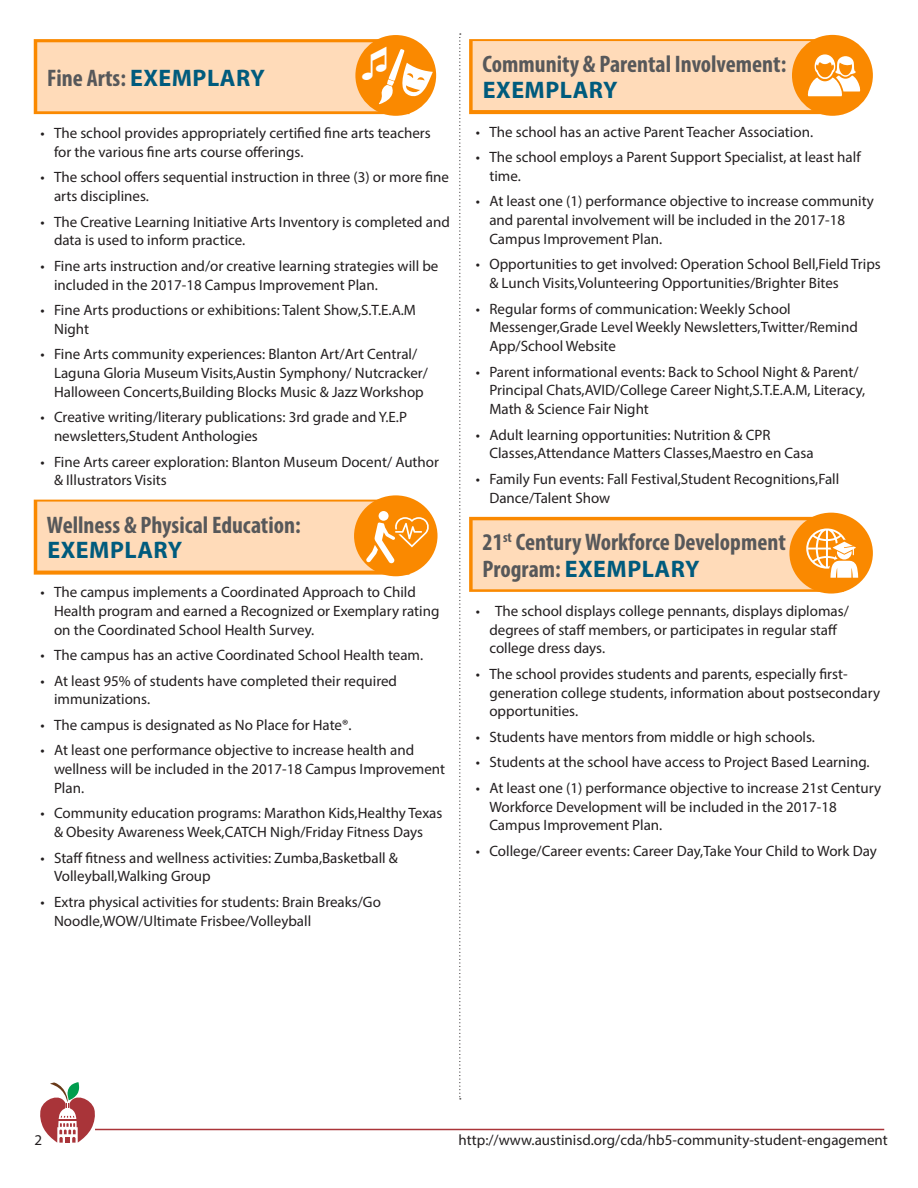
<style>
.page{position:relative;width:918px;height:1188px;background:#fff}
.page>*{position:absolute;margin:0;border:0;box-sizing:border-box;transform-origin:0 0}
.Subhead_Factor_w_2_l{font:700 condensed 24px/25.5px "Myriad Pro";color:#57585a}
.Subhead_Factor_w_one{font:700 condensed 24px "Myriad Pro";color:#57585a}
.t1{font:15px/18.8px "Myriad Pro";color:#231f20}
.s1{font-stretch:normal;color:#005b7d}
</style>
<div class="page">
<hr style="left:95px;top:1129px;width:789px;height:1px;background:#ab3439">
<svg style="left:40px;top:1082px;width:56px;height:61px"></svg>
<svg style="left:459px;top:33px;width:2px;height:1066px"></svg>
<svg style="left:34px;top:39px;width:347px;height:75px;background:#fa8e0c"></svg>
<div style="left:37px;top:42px;width:373px;height:69px;background:#ffdbb9"></div>
<div style="left:34px;top:500px;width:376px;height:75px;background:linear-gradient(to right,#fa8900,#fa8900)"></div>
<div style="left:37px;top:502px;width:373px;height:69px;background:#ffdbb9"></div>
<div style="left:355px;top:35px;width:81px;height:81px;background:#fa8900;border-radius:50%"></div>
<div style="left:354px;top:495px;width:84px;height:81px;background:#fa8900;border-radius:50%"></div>
<div style="left:379px;top:511px;width:10px;height:10px;background:#fff;border-radius:50%"></div>
<svg style="left:366px;top:517px;width:64px;height:46px"></svg>
<div style="left:469px;top:39px;width:375px;height:75px;background:#fa8900"></div>
<div style="left:473px;top:41px;width:371px;height:69px;background:#ffdbb9"></div>
<svg style="left:469px;top:517px;width:347px;height:75px;background:#fa9010"></svg>
<div style="left:473px;top:520px;width:371px;height:69px;background:#ffdbb9"></div>
<div style="left:792px;top:35px;width:81px;height:81px;background:#fa8900;border-radius:50%"></div>
<svg style="left:807px;top:54px;width:54px;height:42px"></svg>
<div style="left:789px;top:513px;width:84px;height:81px;background:#fa8900;border-radius:50%"></div>
<svg style="left:806px;top:528px;width:52px;height:50px"></svg>
<svg style="left:362px;top:47px;width:71px;height:57px"></svg>
<p class="Subhead_Factor_w_one" style="left:47px;top:63px;width:219px">Fine Arts: <span class="s1">EXEMPLARY</span></p>
<p class="t1" style="left:54px;top:123px;width:378px;text-indent:-14px">• The school provides appropriately certified fine arts teachers for the various fine arts course offerings.</p>
<p class="t1" style="left:54px;top:168px;width:397px;text-indent:-14px">• The school offers sequential instruction in three (3) or more fine arts disciplines.</p>
<p class="t1" style="left:54px;top:212px;width:397px;text-indent:-14px">• The Creative Learning Initiative Arts Inventory is completed and data is used to inform practice.</p>
<p class="t1" style="left:54px;top:256px;width:386px;text-indent:-14px">• Fine arts instruction and/or creative learning strategies will be included in the 2017-18 Campus Improvement Plan.</p>
<p class="t1" style="left:54px;top:300px;width:364px;text-indent:-14px">• Fine Arts productions or exhibitions: Talent Show,S.T.E.A.M<br>Night</p>
<p class="t1" style="left:54px;top:345px;width:375px;text-indent:-14px">• Fine Arts community experiences: Blanton Art/Art Central/<br>Laguna Gloria Museum Visits,Austin Symphony/ Nutcracker/<br>Halloween Concerts,Building Blocks Music &amp; Jazz Workshop</p>
<p class="t1" style="left:54px;top:408px;width:355px;text-indent:-14px">• Creative writing/literary publications: 3rd grade and Y.E.P newsletters,Student Anthologies</p>
<p class="t1" style="left:54px;top:452px;width:387px;text-indent:-14px">• Fine Arts career exploration: Blanton Museum Docent/ Author &amp; Illustrators Visits</p>
<p class="Subhead_Factor_w_2_l" style="left:47px;top:511px;width:255px">Wellness &amp; Physical Education:<br><span class="s1">EXEMPLARY</span></p>
<p class="t1" style="left:54px;top:582px;width:387px;text-indent:-14px">• The campus implements a Coordinated Approach to Child<br>Health program and earned a Recognized or Exemplary rating on the Coordinated School Health Survey.</p>
<p class="t1" style="left:40px;top:645px;width:384px">• The campus has an active Coordinated School Health team.</p>
<p class="t1" style="left:54px;top:671px;width:345px;text-indent:-14px">• At least 95% of students have completed their required immunizations.</p>
<p class="t1" style="left:40px;top:715px;width:312px">• The campus is designated as No Place for Hate®.</p>
<p class="t1" style="left:54px;top:741px;width:393px;text-indent:-14px">• At least one performance objective to increase health and wellness will be included in the 2017-18 Campus Improvement<br>Plan.</p>
<p class="t1" style="left:40px;top:804px;width:403px;text-align:center">• Community education programs: Marathon Kids,Healthy Texas &amp; Obesity Awareness Week,CATCH Nigh/Friday Fitness Days</p>
<p class="t1" style="left:54px;top:848px;width:346px;text-indent:-14px">• Staff fitness and wellness activities: Zumba,Basketball &amp;<br>Volleyball,Walking Group</p>
<p class="t1" style="left:54px;top:892px;width:328px;text-indent:-14px">• Extra physical activities for students: Brain Breaks/Go<br>Noodle,WOW/Ultimate Frisbee/Volleyball</p>
<p class="Subhead_Factor_w_2_l" style="left:483px;top:51px;width:305px">Community &amp; Parental Involvement:<br><span class="s1">EXEMPLARY</span></p>
<p class="t1" style="left:476px;top:122px;width:339px">• The school has an active Parent Teacher Association.</p>
<p class="t1" style="left:489px;top:147px;width:373px;text-indent:-14px">• The school employs a Parent Support Specialist, at least half time.</p>
<p class="t1" style="left:489px;top:192px;width:386px;text-indent:-14px">• At least one (1) performance objective to increase community and parental involvement will be included in the 2017-18<br>Campus Improvement Plan.</p>
<p class="t1" style="left:489px;top:255px;width:393px;text-indent:-14px">• Opportunities to get involved: Operation School Bell,Field Trips &amp; Lunch Visits,Volunteering Opportunities/Brighter Bites</p>
<p class="t1" style="left:489px;top:299px;width:370px;text-indent:-14px">• Regular forms of communication: Weekly School<br>Messenger,Grade Level Weekly Newsletters,Twitter/Remind<br>App/School Website</p>
<p class="t1" style="left:489px;top:362px;width:377px;text-indent:-14px">• Parent informational events: Back to School Night &amp; Parent/<br>Principal Chats,AVID/College Career Night,S.T.E.A.M, Literacy,<br>Math &amp; Science Fair Night</p>
<p class="t1" style="left:489px;top:425px;width:326px;text-indent:-14px">• Adult learning opportunities: Nutrition &amp; CPR<br>Classes,Attendance Matters Classes,Maestro en Casa</p>
<p class="t1" style="left:489px;top:469px;width:351px;text-indent:-14px">• Family Fun events: Fall Festival,Student Recognitions,Fall<br>Dance/Talent Show</p>
<p class="Subhead_Factor_w_2_l" style="left:483px;top:528px;width:305px;line-height:27px">21<sup>st</sup> Century Workforce Development<br>Program: <span class="s1">EXEMPLARY</span></p>
<p class="t1" style="left:489px;top:601px;width:361px;text-indent:-14px">• The school displays college pennants, displays diplomas/ degrees of staff members, or participates in regular staff college dress days.</p>
<p class="t1" style="left:489px;top:664px;width:392px;text-indent:-14px">• The school provides students and parents, especially first&shy;generation college students, information about postsecondary opportunities.</p>
<p class="t1" style="left:476px;top:727px;width:341px">• Students have mentors from middle or high schools.</p>
<p class="t1" style="left:476px;top:753px;width:395px">• Students at the school have access to Project Based Learning.</p>
<p class="t1" style="left:489px;top:778px;width:393px;text-indent:-14px">• At least one (1) performance objective to increase 21st Century<br>Workforce Development will be included in the 2017-18<br>Campus Improvement Plan.</p>
<p class="t1" style="left:476px;top:841px;width:403px">• College/Career events: Career Day,Take Your Child to Work Day</p>
<p class="t1" style="left:35px;top:1131px;width:9px">2</p>
<p class="t1" style="left:459px;top:1131px;width:431px">http://www.austinisd.org/cda/hb5-community-student-engagement</p>
</div>
